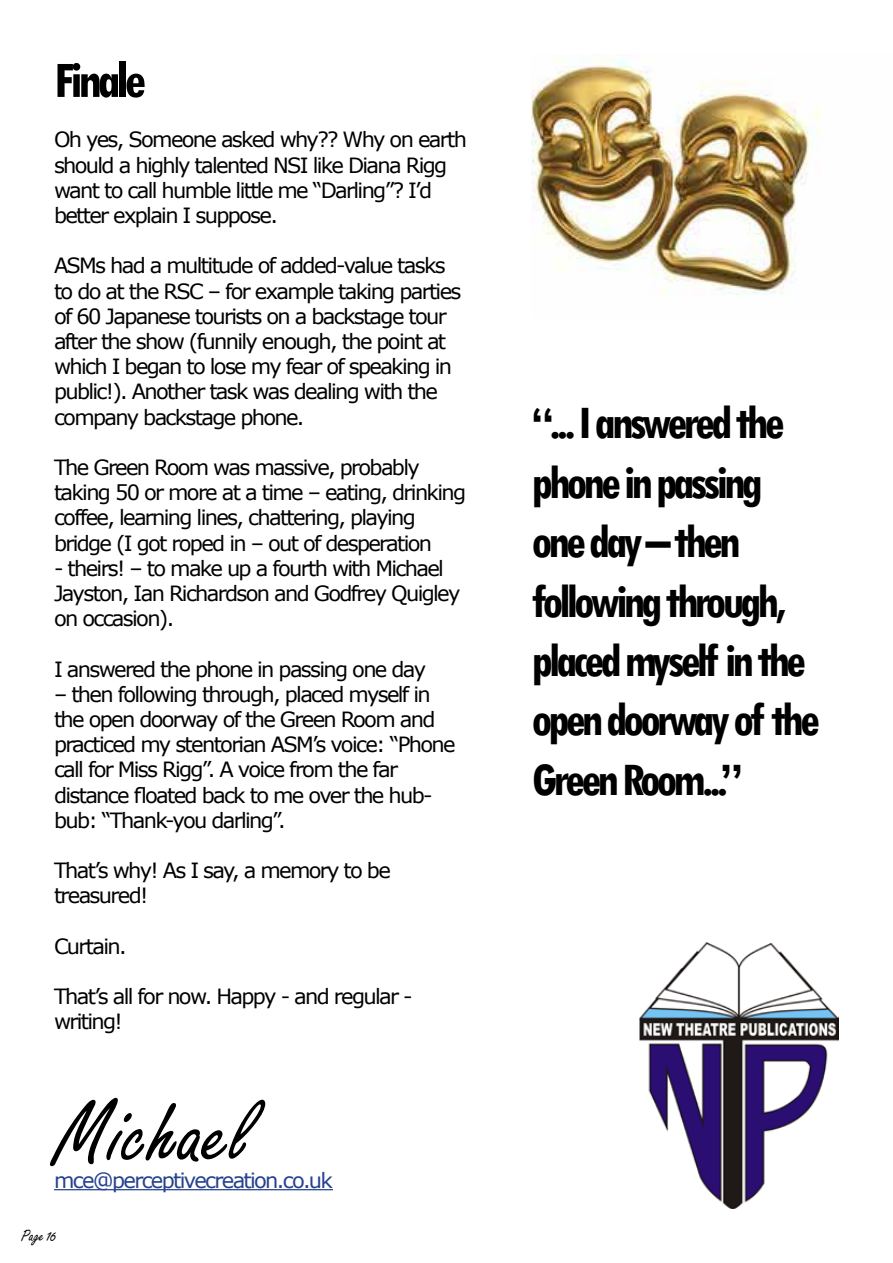
<style>
.page{position:relative;width:893px;height:1263px;background:#fff}
.page>*{position:absolute;margin:0;border:0;box-sizing:border-box;transform-origin:0 0}
.t1{font:90px "Carefree";color:#000}
.t2{font:700 condensed 54px "Tw Cen";letter-spacing:-.08em;color:#000}
.t3{font:700 condensed 49.5px/59.4px "Tw Cen";letter-spacing:-.08em;color:#000}
.t4{font:21px/25.2px "Verdana";letter-spacing:-.08em;color:#000}
.t5{font:21px "Verdana";letter-spacing:-.08em;color:#25408f}
.t6{font:16.5px "Carefree";color:#000}
</style>
<div class="page">
<hr style="left:54px;top:1189px;width:279px;height:1px;background:#25408f">
<img style="left:639px;top:942px;width:200px;height:267px">
<img style="left:531px;top:57px;width:289px;height:238px">
<h2 class="t2" style="left:54px;top:47px;width:94px">Finale</h2>
<p class="t4" style="left:54px;top:127px;width:414px">Oh yes, Someone asked why?? Why on earth should a highly talented NSI like Diana Rigg want to call humble little me “Darling”? I’d better explain I suppose.</p>
<p class="t4" style="left:54px;top:253px;width:409px">ASMs had a multitude of added-value tasks to do at the RSC – for example taking parties of 60 Japanese tourists on a backstage tour after the show (funnily enough, the point at which I began to lose my fear of speaking in public!). Another task was dealing with the company backstage phone.</p>
<p class="t4" style="left:54px;top:454px;width:414px">The Green Room was massive, probably taking 50 or more at a time – eating, drinking coffee, learning lines, chattering, playing bridge (I got roped in – out of desperation</p>
<p class="t4" style="left:54px;top:555px;width:408px">- theirs! – to make up a fourth with Michael<br>Jayston, Ian Richardson and Godfrey Quigley on occasion).</p>
<p class="t4" style="left:54px;top:656px;width:374px">I answered the phone in passing one day</p>
<p class="t4" style="left:54px;top:681px;width:403px">– then following through, placed myself in the open doorway of the Green Room and practiced my stentorian ASM’s voice: “Phone call for Miss Rigg”. A voice from the far distance floated back to me over the hub&shy;bub: “Thank-you darling”.</p>
<p class="t4" style="left:54px;top:858px;width:338px">That’s why! As I say, a memory to be treasured!</p>
<p class="t4" style="left:54px;top:933px;width:74px">Curtain.</p>
<p class="t4" style="left:54px;top:984px;width:360px">That’s all for now. Happy - and regular - writing!</p>
<h1 class="t1" style="left:54px;top:1082px;width:196px">Michael</h1>
<p class="t5" style="left:54px;top:1166px;width:281px">mce@perceptivecreation.co.uk</p>
<p class="t6" style="left:21px;top:1226px;width:36px">Page 16</p>
<h3 class="t3" style="left:531px;top:392px;width:290px">“... I answered the phone in passing one day – then following through, placed myself in the open doorway of the<br>Green Room...”</h3>
</div>
